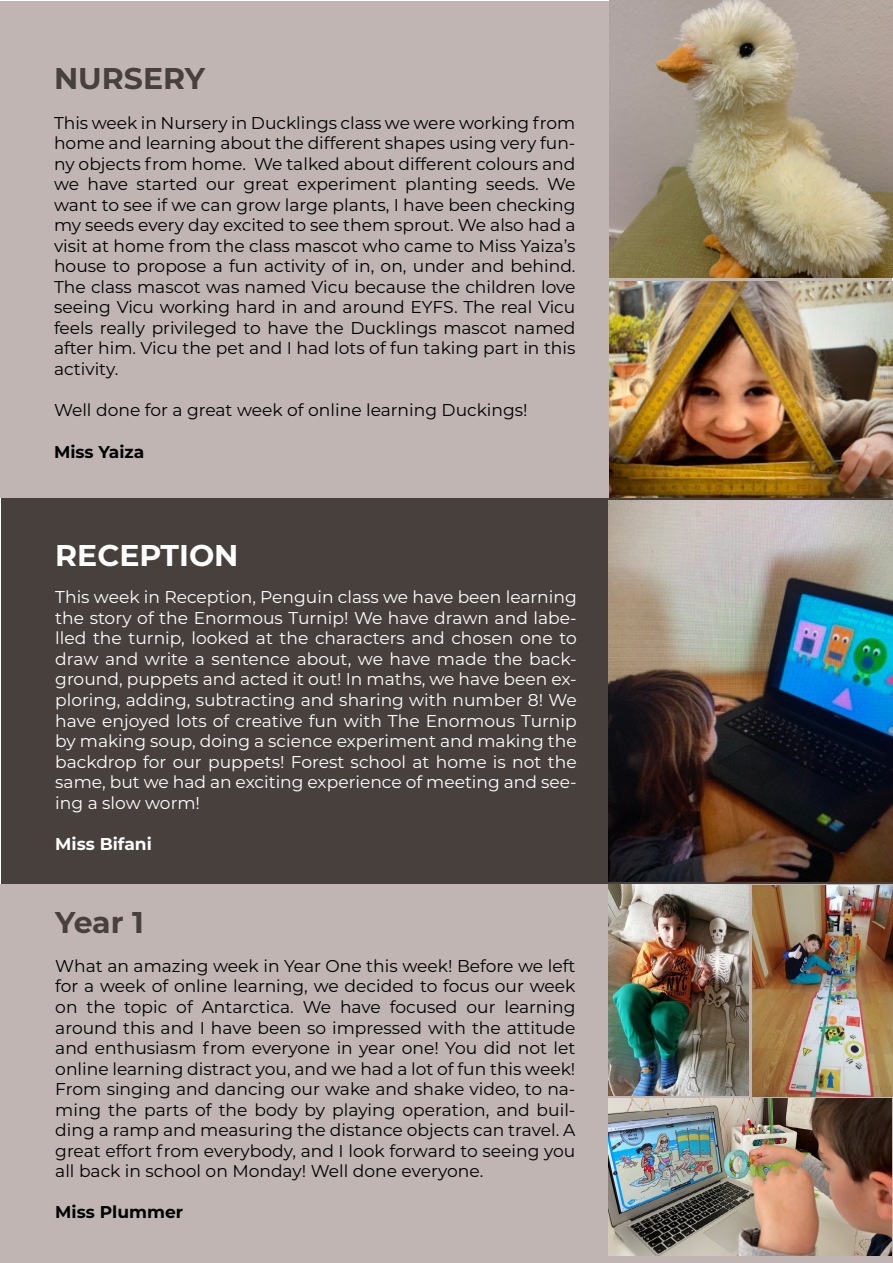
<style>
.page{position:relative;width:893px;height:1263px;background:#fff}
.page>*{position:absolute;margin:0;border:0;box-sizing:border-box;transform-origin:0 0}
.t1{font:700 30px "Montserrat";color:#48403d}
.t2{font:700 30px "Montserrat";color:#fff}
.t3{font:17.1px/20.5px "Montserrat";color:#000;text-align:justify}
.t4{font:17.1px/20.5px "Montserrat";color:#fff;text-align:justify}
.t5{font:700 17.1px "Montserrat";color:#000}
.t6{font:700 17.1px "Montserrat";color:#fff}
</style>
<div class="page">
<div style="left:1px;top:497px;width:892px;height:389px;background:#48403d"></div>
<div style="left:1px;top:1px;width:891px;height:496px;background:#c0b5b3"></div>
<img style="left:609px;top:281px;width:283px;height:216px">
<img style="left:609px;top:1px;width:283px;height:277px">
<img style="left:609px;top:501px;width:283px;height:380px">
<div style="left:0;top:884px;width:893px;height:379px;background:#c0b5b3"></div>
<img style="left:609px;top:1098px;width:282px;height:157px">
<img style="left:609px;top:884px;width:140px;height:211px">
<img style="left:752px;top:886px;width:140px;height:210px">
<h1 class="t1" style="left:54px;top:57px;width:153px">NURSERY</h1>
<p class="t3" style="left:54px;top:112px;width:523px">This week in Nursery in Ducklings class we were working from home and learning about the different shapes using very fun&shy;ny objects from home. We talked about different colours and we have started our great experiment planting seeds. We want to see if we can grow large plants, I have been checking my seeds every day excited to see them sprout. We also had a visit at home from the class mascot who came to Miss Yaiza’s house to propose a fun activity of in, on, under and behind.<br>The class mascot was named Vicu because the children love seeing Vicu working hard in and around EYFS. The real Vicu feels really privileged to have the Ducklings mascot named after him. Vicu the pet and I had lots of fun taking part in this activity.</p>
<p class="t3" style="left:54px;top:399px;width:475px">Well done for a great week of online learning Duckings!</p>
<p class="t5" style="left:54px;top:440px;width:92px">Miss Yaiza</p>
<h1 class="t2" style="left:55px;top:534px;width:185px">RECEPTION</h1>
<p class="t4" style="left:55px;top:586px;width:523px">This week in Reception, Penguin class we have been learning the story of the Enormous Turnip! We have drawn and labe&shy;lled the turnip, looked at the characters and chosen one to draw and write a sentence about, we have made the back&shy;ground, puppets and acted it out! In maths, we have been ex&shy;ploring, adding, subtracting and sharing with number 8! We have enjoyed lots of creative fun with The Enormous Turnip by making soup, doing a science experiment and making the backdrop for our puppets! Forest school at home is not the same, but we had an exciting experience of meeting and see&shy;ing a slow worm!</p>
<p class="t6" style="left:55px;top:831px;width:98px">Miss Bifani</p>
<h1 class="t1" style="left:55px;top:901px;width:90px">Year 1</h1>
<p class="t3" style="left:55px;top:955px;width:522px">What an amazing week in Year One this week! Before we left for a week of online learning, we decided to focus our week on the topic of Antarctica. We have focused our learning around this and I have been so impressed with the attitude and enthusiasm from everyone in year one! You did not let online learning distract you, and we had a lot of fun this week!<br>From singing and dancing our wake and shake video, to na&shy;ming the parts of the body by playing operation, and buil&shy;ding a ramp and measuring the distance objects can travel. A great effort from everybody, and I look forward to seeing you all back in school on Monday! Well done everyone.</p>
<p class="t5" style="left:55px;top:1200px;width:130px">Miss Plummer</p>
</div>
